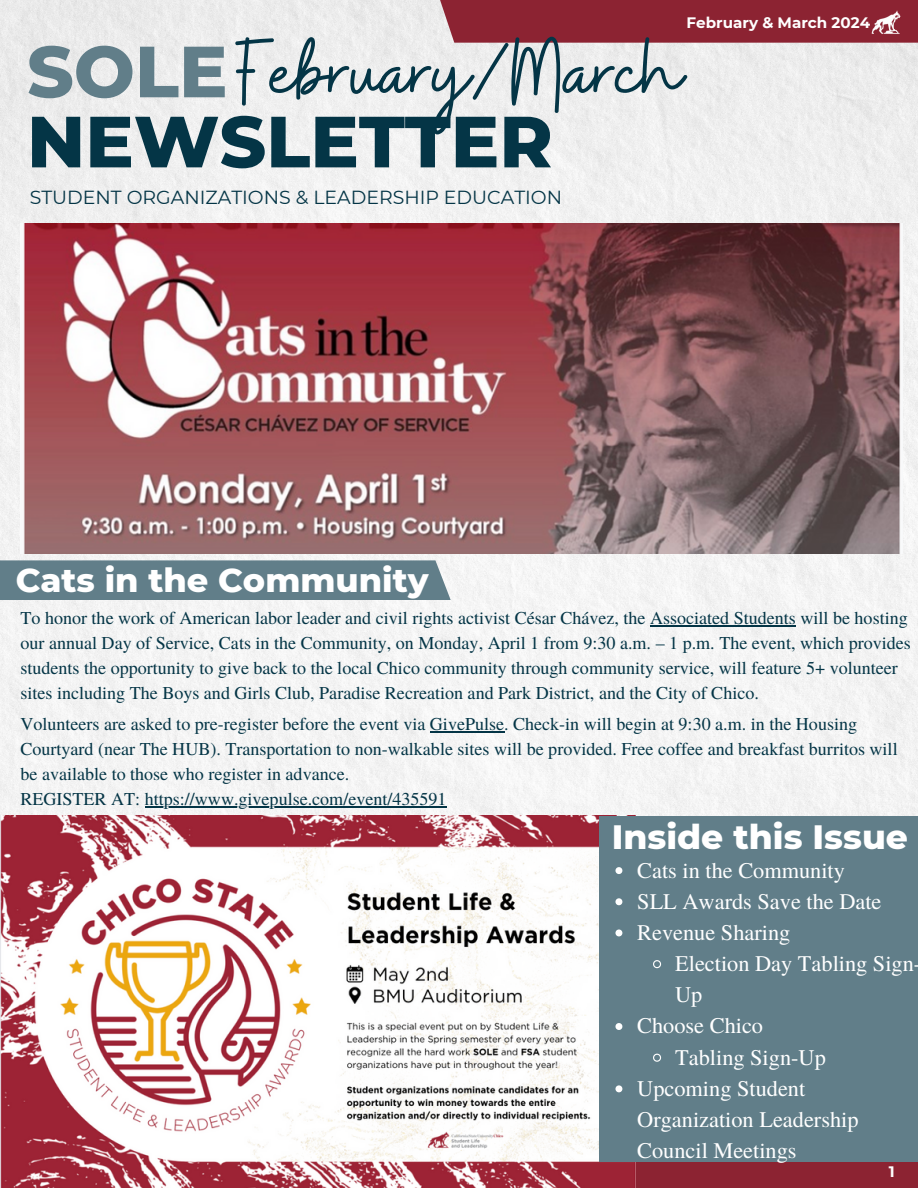
<style>
.page{position:relative;width:918px;height:1188px;background:#fff}
.page>*{position:absolute;margin:0;border:0;box-sizing:border-box;transform-origin:0 0}
.t1{font:95.1px "Buffalo";color:#043546}
.t2{font:800 72.3px "Montserrat";color:#043546}
.t3{font:800 72.3px "Montserrat";color:#617e89}
.t4{font:800 34.5px "Montserrat";color:#fff}
.t5{font:800 33.6px "Montserrat";color:#fff}
.t6{font:22.35px/31.2px "Te X Gyre Termes";color:#fff}
.t7{font:18.9px "Montserrat";color:#043546}
.t8{font:18px/25px "Te X Gyre Termes";color:#043546}
.t9{font:700 15.15px "Montserrat";color:#fff}
</style>
<div class="page">
<div style="left:0;top:0;width:918px;height:816px;background:#f2f2f2"></div>
<div style="left:385px;top:0;width:533px;height:43px;background:#8c2332"></div>
<img style="left:871px;top:10px;width:30px;height:24px">
<img style="left:20px;top:224px;width:882px;height:330px">
<div style="left:0;top:560px;width:451px;height:40px;background:#617e89"></div>
<div style="left:391px;top:1159px;width:527px;height:29px;background:#8c2332"></div>
<img style="left:0;top:816px;width:636px;height:372px">
<hr style="left:650px;top:625px;width:146px;height:2px;background:#043546">
<hr style="left:430px;top:731px;width:74px;height:2px;background:#043546">
<hr style="left:145px;top:806px;width:302px;height:2px;background:#043546">
<div style="left:599px;top:816px;width:319px;height:346px;background:#617e89"></div>
<svg style="left:615px;top:867px;width:7px;height:7px"></svg>
<svg style="left:615px;top:898px;width:7px;height:7px"></svg>
<svg style="left:615px;top:930px;width:7px;height:6px"></svg>
<svg style="left:653px;top:960px;width:9px;height:9px"></svg>
<svg style="left:615px;top:1023px;width:7px;height:7px"></svg>
<svg style="left:653px;top:1053px;width:9px;height:9px"></svg>
<svg style="left:615px;top:1085px;width:7px;height:7px"></svg>
<h3 class="t9" style="left:687px;top:14px;width:185px">February &amp; March 2024</h3>
<h2 class="t3" style="left:27px;top:27px;width:202px">SOLE</h2>
<h2 class="t1" style="left:235px;top:11px;width:449px">February/March</h2>
<h1 class="t2" style="left:27px;top:97px;width:527px">NEWSLETTER</h1>
<h5 class="t7" style="left:30px;top:186px;width:534px">STUDENT ORGANIZATIONS &amp; LEADERSHIP EDUCATION</h5>
<h3 class="t5" style="left:16px;top:560px;width:414px">Cats in the Community</h3>
<h6 class="t8" style="left:20px;top:604px;width:892px">To honor the work of American labor leader and civil rights activist César Chávez, the Associated Students will be hosting our annual Day of Service, Cats in the Community, on Monday, April 1 from 9:30 a.m. – 1 p.m. The event, which provides students the opportunity to give back to the local Chico community through community service, will feature 5+ volunteer sites including The Boys and Girls Club, Paradise Recreation and Park District, and the City of Chico.</h6>
<h6 class="t8" style="left:20px;top:711px;width:879px">Volunteers are asked to pre-register before the event via GivePulse. Check-in will begin at 9:30 a.m. in the Housing Courtyard (near The HUB). Transportation to non-walkable sites will be provided. Free coffee and breakfast burritos will be available to those who register in advance.<br>REGISTER AT: https://www.givepulse.com/event/435591</h6>
<h3 class="t4" style="left:612px;top:815px;width:298px">Inside this Issue</h3>
<p class="t6" style="left:637px;top:853px;width:209px">Cats in the Community</p>
<p class="t6" style="left:637px;top:884px;width:246px">SLL Awards Save the Date</p>
<p class="t6" style="left:637px;top:916px;width:155px">Revenue Sharing</p>
<p class="t6" style="left:675px;top:947px;width:248px">Election Day Tabling Sign-<br>Up</p>
<p class="t6" style="left:637px;top:1009px;width:127px">Choose Chico</p>
<p class="t6" style="left:675px;top:1040px;width:152px">Tabling Sign-Up</p>
<p class="t6" style="left:637px;top:1072px;width:223px">Upcoming Student<br>Organization Leadership<br>Council Meetings</p>
<p class="t9" style="left:889px;top:1162px;width:7px">1</p>
</div>
